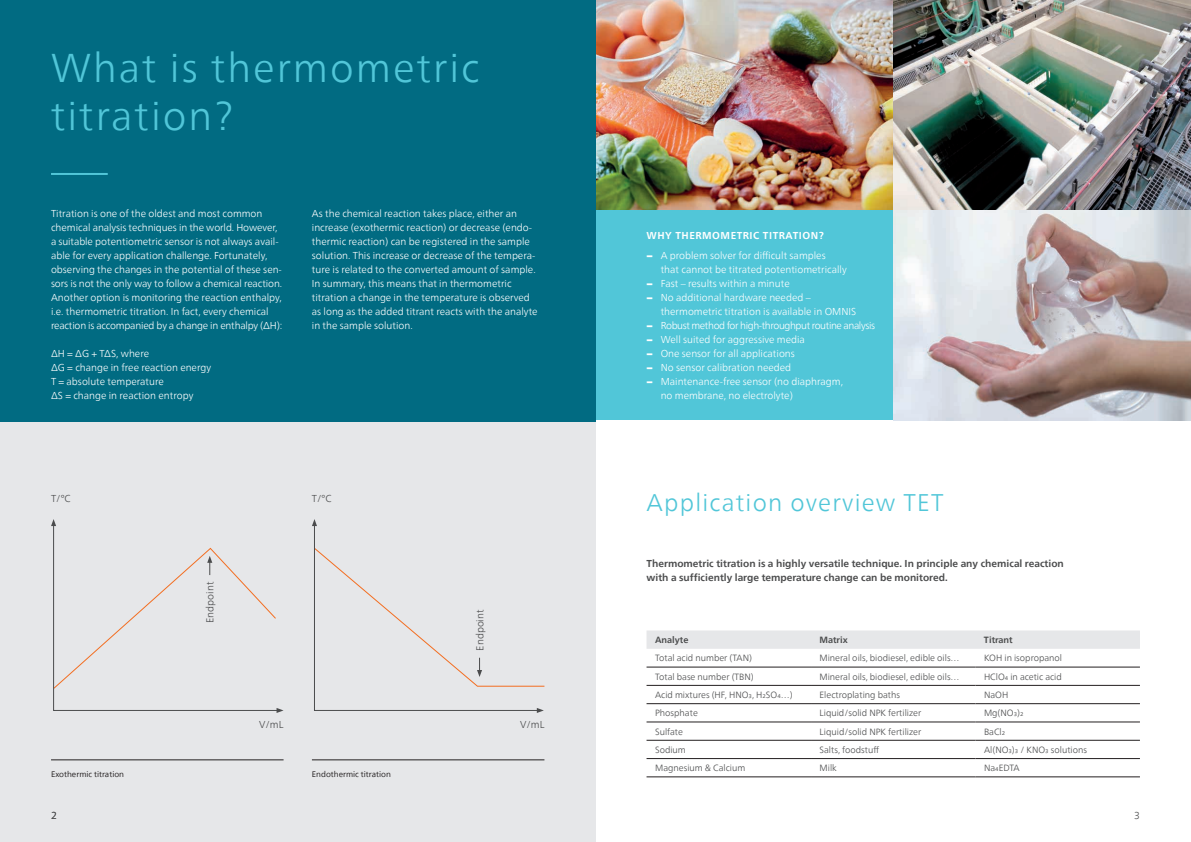
<style>
.page{position:relative;width:1191px;height:842px;background:#fff}
.page>*{position:absolute;margin:0;border:0;box-sizing:border-box;transform-origin:0 0}
.t1{font:300 40px/48px "Neue Frutiger World";letter-spacing:.05em;color:#51c6d8}
.t2{font:300 24px "Neue Frutiger World";letter-spacing:.05em;color:#51c6d8}
.t3{font:300 10px/14px "Neue Frutiger World";color:#fff}
.t4{font:700 10px/14px "Neue Frutiger World";color:#4b4c4d}
.t5{font:300 10px "Neue Frutiger World";letter-spacing:-.04em;color:#fff}
.t6{font:300 10px "Neue Frutiger World";color:#4b4c4d}
.t7{font:300 9px "Neue Frutiger World";color:#4b4c4d}
.t8{font:700 9px "Neue Frutiger World";color:#4b4c4d}
.t9{font:8px "Neue Frutiger World";color:#231f20}
.s1{font-weight:700}
.s2{font-family:"Neue Frutiger World Xtra Blk";font-weight:400}
</style>
<div class="page">
<img style="left:595px;top:0;width:298px;height:210px">
<div style="left:595px;top:210px;width:298px;height:210px;background:#51c6d8"></div>
<img style="left:893px;top:0;width:298px;height:210px">
<img style="left:893px;top:210px;width:298px;height:211px">
<div style="left:0;top:421px;width:595px;height:421px;background:#e6e7e9"></div>
<div style="left:0;top:0;width:595px;height:421px;background:#016b82"></div>
<hr style="left:51px;top:173px;width:57px;height:2px;background:#51c6d8">
<hr style="left:51px;top:760px;width:232px;height:1px;background:#231f20">
<hr style="left:312px;top:760px;width:232px;height:1px;background:#231f20">
<div style="left:646px;top:630px;width:494px;height:19px;background:#e6e7e9"></div>
<hr style="left:646px;top:667px;width:165px;height:1px;background:#231f20">
<hr style="left:811px;top:667px;width:164px;height:1px;background:#231f20">
<hr style="left:975px;top:667px;width:165px;height:1px;background:#231f20">
<hr style="left:646px;top:685px;width:165px;height:1px;background:#231f20">
<hr style="left:811px;top:685px;width:164px;height:1px;background:#231f20">
<hr style="left:975px;top:685px;width:165px;height:1px;background:#231f20">
<hr style="left:646px;top:703px;width:165px;height:1px;background:#231f20">
<hr style="left:811px;top:703px;width:164px;height:1px;background:#231f20">
<hr style="left:975px;top:703px;width:165px;height:1px;background:#231f20">
<hr style="left:646px;top:722px;width:165px;height:1px;background:#231f20">
<hr style="left:811px;top:722px;width:164px;height:1px;background:#231f20">
<hr style="left:975px;top:722px;width:165px;height:1px;background:#231f20">
<hr style="left:646px;top:740px;width:165px;height:1px;background:#231f20">
<hr style="left:811px;top:740px;width:164px;height:1px;background:#231f20">
<hr style="left:975px;top:740px;width:165px;height:1px;background:#231f20">
<hr style="left:646px;top:758px;width:165px;height:1px;background:#231f20">
<hr style="left:811px;top:758px;width:164px;height:1px;background:#231f20">
<hr style="left:975px;top:758px;width:165px;height:1px;background:#231f20">
<hr style="left:646px;top:777px;width:165px;height:1px;background:#231f20">
<hr style="left:811px;top:777px;width:164px;height:1px;background:#231f20">
<hr style="left:975px;top:777px;width:165px;height:1px;background:#231f20">
<svg style="left:53px;top:526px;width:223px;height:185px"></svg>
<svg style="left:51px;top:519px;width:5px;height:7px"></svg>
<svg style="left:276px;top:708px;width:7px;height:5px"></svg>
<svg style="left:313px;top:526px;width:226px;height:185px"></svg>
<svg style="left:312px;top:519px;width:5px;height:7px"></svg>
<svg style="left:537px;top:708px;width:7px;height:5px"></svg>
<h1 class="t1" style="left:51px;top:44px;width:430px">What is thermometric titration?</h1>
<p class="t3" style="left:51px;top:206px;width:233px">Titration is one of the oldest and most common chemical analysis techniques in the world. However, a suitable potentiometric sensor is not always avail&shy;able for every application challenge. Fortunately, observing the changes in the potential of these sen&shy;sors is not the only way to follow a chemical reaction.<br>Another option is monitoring the reaction enthalpy, i.e. thermometric titration. In fact, every chemical reaction is accompanied by a change in enthalpy (ΔH):</p>
<p class="t3" style="left:51px;top:346px;width:162px">ΔH = ΔG + TΔS, where<br>ΔG = change in free reaction energy<br>T = absolute temperature<br>ΔS = change in reaction entropy</p>
<p class="t3" style="left:312px;top:206px;width:227px">As the chemical reaction takes place, either an increase (exothermic reaction) or decrease (endo&shy;thermic reaction) can be registered in the sample solution. This increase or decrease of the tempera&shy;ture is related to the converted amount of sample.<br>In summary, this means that in thermometric titration a change in the temperature is observed as long as the added titrant reacts with the analyte in the sample solution.</p>
<p class="t6" style="left:51px;top:491px;width:21px">T/°C</p>
<p class="t6" style="left:312px;top:491px;width:21px">T/°C</p>
<p class="t3" style="left:646px;top:225px;width:181px;line-height:20.3px"><span class="s1">WHY THERMOMETRIC TITRATION? </span><span class="s2">−</span> A problem solver for difficult samples</p>
<p class="t3" style="left:646px;top:262px;width:202px;text-indent:14px">that cannot be titrated potentiometrically <span class="s2">−</span> Fast – results within a minute<br><span class="s2">−</span> No additional hardware needed –</p>
<p class="t3" style="left:660px;top:304px;width:197px">thermometric titration is available in OMNIS</p>
<p class="t5" style="left:646px;top:318px;width:230px"><span class="s2">−</span> Robust method for high-throughput routine analysis</p>
<p class="t3" style="left:646px;top:332px;width:160px"><span class="s2">−</span> Well suited for aggressive media</p>
<p class="t3" style="left:646px;top:346px;width:150px"><span class="s2">−</span> One sensor for all applications</p>
<p class="t3" style="left:646px;top:360px;width:146px"><span class="s2">−</span> No sensor calibration needed</p>
<p class="t3" style="left:646px;top:374px;width:198px"><span class="s2">−</span> Maintenance-free sensor (no diaphragm,</p>
<p class="t3" style="left:660px;top:388px;width:134px">no membrane, no electrolyte)</p>
<h2 class="t2" style="left:646px;top:484px;width:298px">Application overview TET</h2>
<p class="t4" style="left:646px;top:556px;width:419px">Thermometric titration is a highly versatile technique. In principle any chemical reaction with a sufficiently large temperature change can be monitored.</p>
<p class="t6" style="left:202px;top:623px;width:43px;rotate:-90deg">Endpoint</p>
<p class="t6" style="left:472px;top:651px;width:43px;rotate:-90deg">Endpoint</p>
<p class="t8" style="left:655px;top:632px;width:35px">Analyte</p>
<p class="t8" style="left:819px;top:632px;width:30px">Matrix</p>
<p class="t8" style="left:984px;top:632px;width:30px">Titrant</p>
<p class="t7" style="left:655px;top:651px;width:98px">Total acid number (TAN)</p>
<p class="t7" style="left:819px;top:651px;width:142px">Mineral oils, biodiesel, edible oils…</p>
<p class="t7" style="left:984px;top:651px;width:80px">KOH in isopropanol</p>
<p class="t7" style="left:655px;top:669px;width:100px">Total base number (TBN)</p>
<p class="t7" style="left:819px;top:669px;width:142px">Mineral oils, biodiesel, edible oils…</p>
<p class="t7" style="left:984px;top:669px;width:79px">HClO4 in acetic acid</p>
<p class="t7" style="left:655px;top:688px;width:139px">Acid mixtures (HF, HNO3, H2SO4…)</p>
<p class="t7" style="left:819px;top:688px;width:82px">Electroplating baths</p>
<p class="t7" style="left:984px;top:688px;width:26px">NaOH</p>
<p class="t7" style="left:655px;top:706px;width:44px">Phosphate</p>
<p class="t7" style="left:819px;top:706px;width:103px">Liquid/solid NPK fertilizer</p>
<p class="t7" style="left:984px;top:706px;width:41px">Mg(NO3)2</p>
<p class="t7" style="left:655px;top:724px;width:29px">Sulfate</p>
<p class="t7" style="left:819px;top:724px;width:103px">Liquid/solid NPK fertilizer</p>
<p class="t7" style="left:984px;top:724px;width:23px">BaCl2</p>
<p class="t7" style="left:655px;top:743px;width:32px">Sodium</p>
<p class="t7" style="left:819px;top:743px;width:61px">Salts, foodstuff</p>
<p class="t7" style="left:984px;top:743px;width:105px">Al(NO3)3 / KNO3 solutions</p>
<p class="t7" style="left:655px;top:761px;width:92px">Magnesium &amp; Calcium</p>
<p class="t7" style="left:819px;top:761px;width:19px">Milk</p>
<p class="t7" style="left:984px;top:761px;width:37px">Na4EDTA</p>
<p class="t6" style="left:520px;top:716px;width:26px">V/mL</p>
<p class="t6" style="left:259px;top:716px;width:26px">V/mL</p>
<p class="t9" style="left:51px;top:768px;width:75px">Exothermic titration</p>
<p class="t9" style="left:312px;top:768px;width:80px">Endothermic titration</p>
<p class="t6" style="left:51px;top:808px;width:7px">2</p>
<p class="t6" style="left:1134px;top:808px;width:7px">3</p>
</div>
